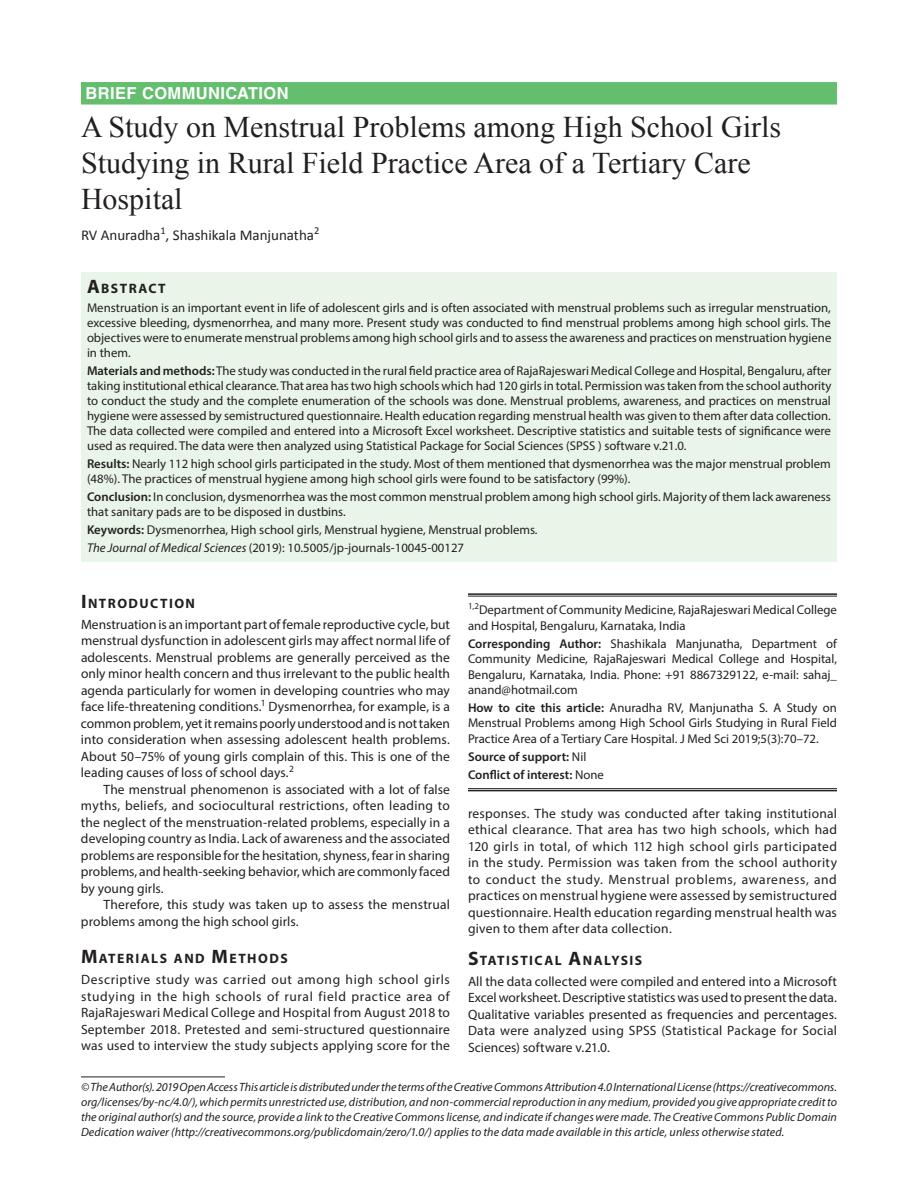
<style>
.page{position:relative;width:918px;height:1188px;background:#fff}
.page>*{position:absolute;margin:0;border:0;box-sizing:border-box;transform-origin:0 0}
.t1{font:30px/36px "Times New Roman";color:#231f20}
.t2{font:700 16.5px "Helvetica LT Std";letter-spacing:.025em;color:#fff}
.t3{font:15px "Calibri";color:#231f20}
.t4{font:700 13.65px "Myriad Pro";letter-spacing:.105em;color:#231f20}
.t5{font:13.5px/16.5px "Myriad Pro";letter-spacing:.01em;color:#231f20;text-align:justify}
.t6{font:12.75px/15px "Myriad Pro";color:#231f20;text-align:justify}
.t7{font:600 12.75px/18.3px "Myriad Pro";color:#231f20}
.t8{font:italic 12px/15px "Myriad Pro";letter-spacing:.005em;color:#231f20;text-align:justify}
.s1{font-size:19.5px}
.s2{font-weight:600}
.s3{font-style:italic}
.s4{font-weight:400}
</style>
<div class="page">
<div style="left:81px;top:82px;width:756px;height:23px;background:#63be6d"></div>
<div style="left:81px;top:272px;width:756px;height:26px;background:#e9f5e9"></div>
<div style="left:81px;top:297px;width:756px;height:69px;background:#e9f5e9"></div>
<div style="left:81px;top:360px;width:756px;height:99px;background:#e9f5e9"></div>
<div style="left:81px;top:453px;width:756px;height:39px;background:#e9f5e9"></div>
<div style="left:81px;top:486px;width:756px;height:39px;background:#e9f5e9"></div>
<div style="left:81px;top:519px;width:756px;height:24px;background:#e9f5e9"></div>
<div style="left:81px;top:537px;width:756px;height:24px;background:#e9f5e9"></div>
<hr style="left:468px;top:593px;width:369px;height:2px;background:#231f20">
<hr style="left:468px;top:596px;width:369px;height:1px;background:#231f20">
<hr style="left:468px;top:788px;width:369px;height:1px;background:#231f20">
<hr style="left:468px;top:790px;width:369px;height:1px;background:#231f20">
<hr style="left:81px;top:1077px;width:144px;height:1px;background:#231f20">
<p class="t2" style="left:86px;top:83px;width:205px">BRIEF COMMUNICATION</p>
<h1 class="t1" style="left:81px;top:108px;width:702px">A Study on Menstrual Problems among High School Girls<br>Studying in Rural Field Practice Area of a Tertiary Care<br>Hospital</h1>
<p class="t3" style="left:81px;top:226px;width:240px">RV Anuradha<sup>1</sup>, Shashikala Manjunatha<sup>2</sup></p>
<p class="t4" style="left:87px;top:279px;width:80px"><span class="s1">A</span>BSTRACT</p>
<p class="t6" style="left:87px;top:300px;width:746px">Menstruation is an important event in life of adolescent girls and is often associated with menstrual problems such as irregular menstruation, excessive bleeding, dysmenorrhea, and many more. Present study was conducted to find menstrual problems among high school girls. The objectives were to enumerate menstrual problems among high school girls and to assess the awareness and practices on menstruation hygiene in them.</p>
<p class="t6" style="left:87px;top:363px;width:746px"><span class="s2">Materials and methods:</span> The study was conducted in the rural field practice area of RajaRajeswari Medical College and Hospital, Bengaluru, after taking institutional ethical clearance. That area has two high schools which had 120 girls in total. Permission was taken from the school authority to conduct the study and the complete enumeration of the schools was done. Menstrual problems, awareness, and practices on menstrual hygiene were assessed by semistructured questionnaire. Health education regarding menstrual health was given to them after data collection.<br>The data collected were compiled and entered into a Microsoft Excel worksheet. Descriptive statistics and suitable tests of significance were used as required. The data were then analyzed using Statistical Package for Social Sciences (SPSS ) software v.21.0.</p>
<p class="t6" style="left:87px;top:456px;width:745px"><span class="s2">Results:</span> Nearly 112 high school girls participated in the study. Most of them mentioned that dysmenorrhea was the major menstrual problem (48%). The practices of menstrual hygiene among high school girls were found to be satisfactory (99%).</p>
<p class="t6" style="left:87px;top:489px;width:746px"><span class="s2">Conclusion:</span> In conclusion, dysmenorrhea was the most common menstrual problem among high school girls. Majority of them lack awareness that sanitary pads are to be disposed in dustbins.</p>
<p class="t6" style="left:87px;top:521px;width:452px;line-height:18px"><span class="s2">Keywords:</span> Dysmenorrhea, High school girls, Menstrual hygiene, Menstrual problems.<br><span class="s3">The Journal of Medical Sciences</span> (2019): 10.5005/jp-journals-10045-00127</p>
<p class="t4" style="left:81px;top:594px;width:116px"><span class="s1">I</span>NTRODUCTION</p>
<p class="t5" style="left:81px;top:616px;width:371px">Menstruation is an important part of female reproductive cycle, but menstrual dysfunction in adolescent girls may affect normal life of adolescents. Menstrual problems are generally perceived as the only minor health concern and thus irrelevant to the public health agenda particularly for women in developing countries who may face life-threatening conditions.<sup>1</sup> Dysmenorrhea, for example, is a common problem, yet it remains poorly understood and is not taken into consideration when assessing adolescent health problems.<br>About 50–75% of young girls complain of this. This is one of the leading causes of loss of school days.<sup>2</sup></p>
<p class="t5" style="left:81px;top:781px;width:371px;text-indent:23px">The menstrual phenomenon is associated with a lot of false myths, beliefs, and sociocultural restrictions, often leading to the neglect of the menstruation-related problems, especially in a developing country as India. Lack of awareness and the associated problems are responsible for the hesitation, shyness, fear in sharing problems, and health-seeking behavior, which are commonly faced by young girls.</p>
<p class="t5" style="left:81px;top:896px;width:371px;text-indent:23px">Therefore, this study was taken up to assess the menstrual problems among the high school girls.</p>
<p class="t4" style="left:81px;top:950px;width:208px"><span class="s1">M</span>ATERIALS AND <span class="s1">M</span>ETHODS</p>
<p class="t5" style="left:81px;top:971px;width:371px">Descriptive study was carried out among high school girls studying in the high schools of rural field practice area of RajaRajeswari Medical College and Hospital from August 2018 to September 2018. Pretested and semi-structured questionnaire was used to interview the study subjects applying score for the</p>
<p class="t6" style="left:468px;top:602px;width:370px"><sup>1,2</sup>Department of Community Medicine, RajaRajeswari Medical College and Hospital, Bengaluru, Karnataka, India</p>
<p class="t6" style="left:468px;top:636px;width:370px"><span class="s2">Corresponding Author:</span> Shashikala Manjunatha, Department of Community Medicine, RajaRajeswari Medical College and Hospital, Bengaluru, Karnataka, India. Phone: +91 8867329122, e-mail: sahaj_ anand@hotmail.com</p>
<p class="t6" style="left:468px;top:700px;width:371px"><span class="s2">How to cite this article:</span> Anuradha RV, Manjunatha S. A Study on Menstrual Problems among High School Girls Studying in Rural Field Practice Area of a Tertiary Care Hospital. J Med Sci 2019;5(3):70–72.</p>
<p class="t7" style="left:468px;top:747px;width:137px">Source of support: <span class="s4">Nil<br></span>Conflict of interest: <span class="s4">None</span></p>
<p class="t5" style="left:468px;top:805px;width:371px">responses. The study was conducted after taking institutional ethical clearance. That area has two high schools, which had 120 girls in total, of which 112 high school girls participated in the study. Permission was taken from the school authority to conduct the study. Menstrual problems, awareness, and practices on menstrual hygiene were assessed by semistructured questionnaire. Health education regarding menstrual health was given to them after data collection.</p>
<p class="t4" style="left:468px;top:951px;width:176px"><span class="s1">S</span>TATISTICAL <span class="s1">A</span>NALYSIS</p>
<p class="t5" style="left:468px;top:973px;width:371px">All the data collected were compiled and entered into a Microsoft Excel worksheet. Descriptive statistics was used to present the data.<br>Qualitative variables presented as frequencies and percentages.<br>Data were analyzed using SPSS (Statistical Package for Social Sciences) software v.21.0.</p>
<p class="t8" style="left:81px;top:1079px;width:758px">© The Author(s). 2019 Open Access This article is distributed under the terms of the Creative Commons Attribution 4.0 International License (https://creativecommons. org/licenses/by-nc/4.0/), which permits unrestricted use, distribution, and non-commercial reproduction in any medium, provided you give appropriate credit to the original author(s) and the source, provide a link to the Creative Commons license, and indicate if changes were made. The Creative Commons Public Domain Dedication waiver (http://creativecommons.org/publicdomain/zero/1.0/) applies to the data made available in this article, unless otherwise stated.</p>
</div>
